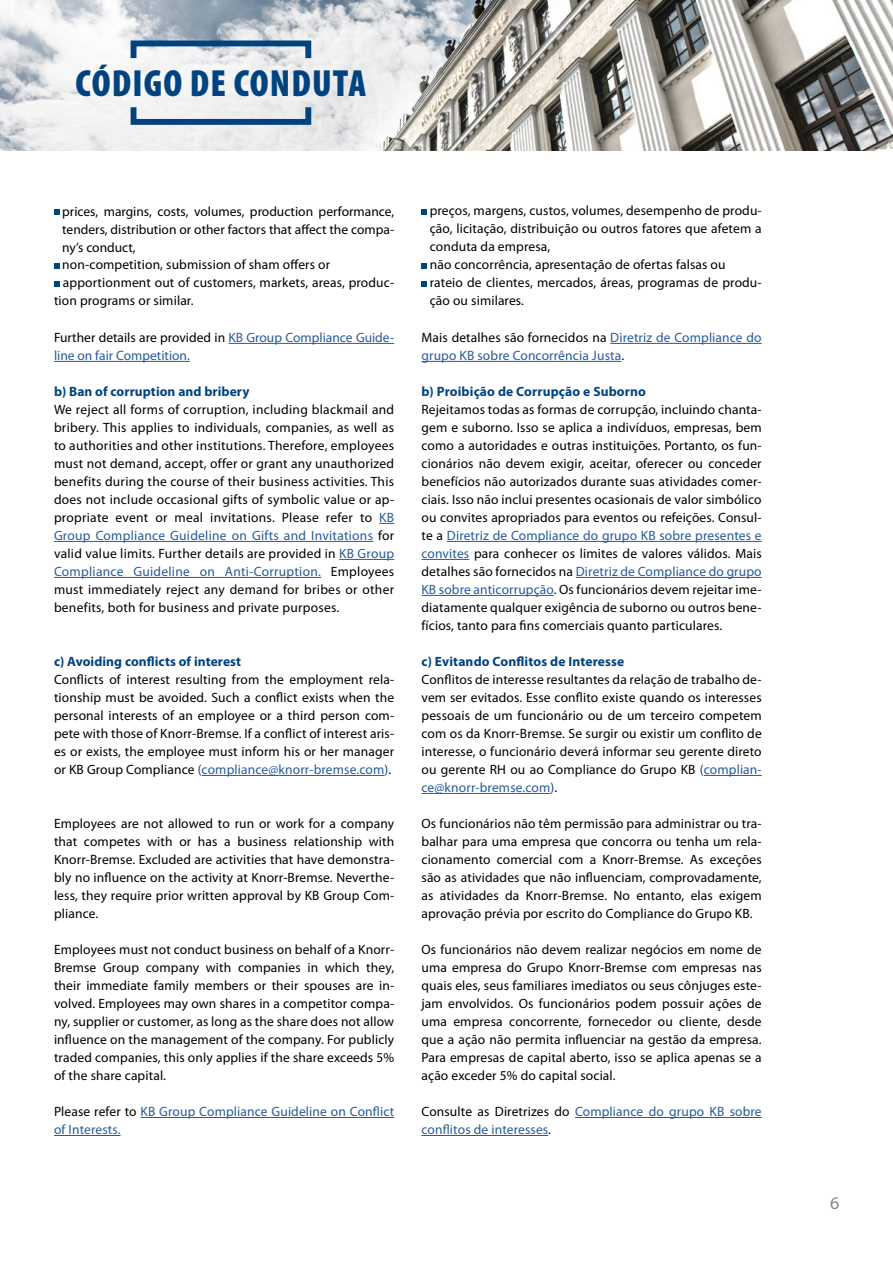
<style>
.page{position:relative;width:893px;height:1263px;background:#fff}
.page>*{position:absolute;margin:0;border:0;box-sizing:border-box;transform-origin:0 0}
.t1{font:900 condensed 37.95px "Myriad Pro";letter-spacing:.03em;color:#004380}
.t2{font:18px "Myriad Pro";color:#878787}
.t3{font:13.5px/18px "Myriad Pro";letter-spacing:.01em;color:#000;text-align:justify}
.t4{font:13.5px/18px "Myriad Pro";letter-spacing:.01em;color:#275b9b}
.t5{font:700 13.5px "Myriad Pro";letter-spacing:.005em;color:#004380}
.s1{color:#000}
.s2{color:#275b9b}
.s3{color:#004380}
</style>
<div class="page">
<img style="left:0;top:0;width:893px;height:151px">
<div style="left:131px;top:41px;width:180px;height:20px;border:6px solid #004380"></div>
<div style="left:131px;top:104px;width:180px;height:21px;border:6px solid #004380"></div>
<hr style="left:229px;top:343px;width:165px;height:1px;background:#275b9b">
<hr style="left:54px;top:361px;width:136px;height:1px;background:#275b9b">
<svg style="left:379px;top:523px;width:15px;height:1px"></svg>
<hr style="left:54px;top:541px;width:319px;height:1px;background:#275b9b">
<hr style="left:339px;top:559px;width:55px;height:1px;background:#275b9b">
<hr style="left:54px;top:577px;width:267px;height:1px;background:#275b9b">
<hr style="left:202px;top:775px;width:182px;height:1px;background:#275b9b">
<hr style="left:141px;top:1117px;width:253px;height:1px;background:#275b9b">
<hr style="left:54px;top:1135px;width:67px;height:1px;background:#275b9b">
<svg style="left:54px;top:209px;width:5px;height:5px"></svg>
<svg style="left:54px;top:263px;width:5px;height:5px"></svg>
<svg style="left:54px;top:281px;width:5px;height:5px"></svg>
<hr style="left:610px;top:343px;width:152px;height:1px;background:#275b9b">
<hr style="left:421px;top:361px;width:200px;height:1px;background:#275b9b">
<hr style="left:447px;top:541px;width:315px;height:1px;background:#275b9b">
<hr style="left:421px;top:559px;width:48px;height:1px;background:#275b9b">
<hr style="left:576px;top:577px;width:186px;height:1px;background:#275b9b">
<hr style="left:421px;top:595px;width:133px;height:1px;background:#275b9b">
<hr style="left:704px;top:775px;width:58px;height:1px;background:#275b9b">
<hr style="left:421px;top:793px;width:130px;height:1px;background:#275b9b">
<hr style="left:575px;top:1117px;width:187px;height:1px;background:#275b9b">
<hr style="left:421px;top:1135px;width:127px;height:1px;background:#275b9b">
<svg style="left:421px;top:209px;width:6px;height:5px"></svg>
<svg style="left:421px;top:263px;width:6px;height:5px"></svg>
<svg style="left:421px;top:281px;width:6px;height:5px"></svg>
<h1 class="t1" style="left:76px;top:62px;width:292px">CÓDIGO DE CONDUTA</h1>
<p class="t3" style="left:62px;top:203px;width:333px">prices, margins, costs, volumes, production performance, tenders, distribution or other factors that affect the compa&shy;ny’s conduct,</p>
<p class="t3" style="left:62px;top:255px;width:269px">non-competition, submission of sham offers or</p>
<p class="t3" style="left:63px;top:273px;width:333px">apportionment out of customers, markets, areas, produc-</p>
<p class="t3" style="left:54px;top:291px;width:141px">tion programs or similar.</p>
<p class="t4" style="left:54px;top:329px;width:342px"><span class="s1">Further details are provided in</span> KB Group Compliance Guide&shy;line on fair Competition.</p>
<p class="t5" style="left:54px;top:384px;width:197px">b) Ban of corruption and bribery</p>
<p class="t3" style="left:54px;top:401px;width:342px">We reject all forms of corruption, including blackmail and bribery. This applies to individuals, companies, as well as to authorities and other institutions. Therefore, employees must not demand, accept, offer or grant any unauthorized benefits during the course of their business activities. This does not include occasional gifts of symbolic value or ap&shy;propriate event or meal invitations. Please refer to <span class="s2">KB Group Compliance Guideline on Gifts and Invitations</span> for valid value limits. Further details are provided in <span class="s2">KB Group Compliance Guideline on Anti-Corruption.</span> Employees must immediately reject any demand for bribes or other benefits, both for business and private purposes.</p>
<p class="t5" style="left:54px;top:654px;width:189px">c) Avoiding conflicts of interest</p>
<p class="t3" style="left:54px;top:671px;width:342px">Conflicts of interest resulting from the employment rela&shy;tionship must be avoided. Such a conflict exists when the personal interests of an employee or a third person com&shy;pete with those of Knorr-Bremse. If a conflict of interest aris&shy;es or exists, the employee must inform his or her manager or KB Group Compliance <span class="s3">(</span><span class="s2">compliance@knorr-bremse.com</span><span class="s3">)</span>.</p>
<p class="t3" style="left:54px;top:815px;width:342px">Employees are not allowed to run or work for a company that competes with or has a business relationship with Knorr-Bremse. Excluded are activities that have demonstra&shy;bly no influence on the activity at Knorr-Bremse. Neverthe&shy;less, they require prior written approval by KB Group Com&shy;pliance.</p>
<p class="t3" style="left:54px;top:941px;width:342px">Employees must not conduct business on behalf of a Knorr-Bremse Group company with companies in which they, their immediate family members or their spouses are in&shy;volved. Employees may own shares in a competitor compa&shy;ny, supplier or customer, as long as the share does not allow influence on the management of the company. For publicly traded companies, this only applies if the share exceeds 5% of the share capital.</p>
<p class="t4" style="left:54px;top:1103px;width:342px"><span class="s1">Please refer to</span> KB Group Compliance Guideline on Conflict of Interests.</p>
<p class="t3" style="left:430px;top:201px;width:333px;text-align:left">preços, margens, custos, volumes, desempenho de produ&shy;ção, licitação, distribuição ou outros fatores que afetem a conduta da empresa,<br>não concorrência, apresentação de ofertas falsas ou rateio de clientes, mercados, áreas, programas de produ&shy;ção ou similares.</p>
<p class="t4" style="left:421px;top:329px;width:342px"><span class="s1">Mais detalhes são fornecidos na</span> Diretriz de Compliance do grupo KB sobre Concorrência Justa<span class="s1">.</span></p>
<p class="t5" style="left:421px;top:384px;width:226px">b) Proibição de Corrupção e Suborno</p>
<p class="t3" style="left:421px;top:401px;width:342px">Rejeitamos todas as formas de corrupção, incluindo chanta&shy;gem e suborno. Isso se aplica a indivíduos, empresas, bem como a autoridades e outras instituições. Portanto, os fun&shy;cionários não devem exigir, aceitar, oferecer ou conceder benefícios não autorizados durante suas atividades comer&shy;ciais. Isso não inclui presentes ocasionais de valor simbólico ou convites apropriados para eventos ou refeições. Consul&shy;te a <span class="s2">Diretriz de Compliance do grupo KB sobre presentes e convites</span> para conhecer os limites de valores válidos. Mais detalhes são fornecidos na <span class="s2">Diretriz de Compliance do grupo KB sobre anticorrupção</span>. Os funcionários devem rejeitar ime&shy;diatamente qualquer exigência de suborno ou outros bene&shy;fícios, tanto para fins comerciais quanto particulares.</p>
<p class="t5" style="left:421px;top:654px;width:204px">c) Evitando Conflitos de Interesse</p>
<p class="t3" style="left:421px;top:671px;width:342px">Conflitos de interesse resultantes da relação de trabalho de&shy;vem ser evitados. Esse conflito existe quando os interesses pessoais de um funcionário ou de um terceiro competem com os da Knorr-Bremse. Se surgir ou existir um conflito de interesse, o funcionário deverá informar seu gerente direto ou gerente RH ou ao Compliance do Grupo KB <span class="s3">(</span><span class="s2">complian&shy;ce@knorr-bremse.com</span><span class="s3">)</span>.</p>
<p class="t3" style="left:421px;top:815px;width:342px">Os funcionários não têm permissão para administrar ou tra&shy;balhar para uma empresa que concorra ou tenha um rela&shy;cionamento comercial com a Knorr-Bremse. As exceções são as atividades que não influenciam, comprovadamente, as atividades da Knorr-Bremse. No entanto, elas exigem aprovação prévia por escrito do Compliance do Grupo KB.</p>
<p class="t3" style="left:421px;top:941px;width:342px">Os funcionários não devem realizar negócios em nome de uma empresa do Grupo Knorr-Bremse com empresas nas quais eles, seus familiares imediatos ou seus cônjuges este&shy;jam envolvidos. Os funcionários podem possuir ações de uma empresa concorrente, fornecedor ou cliente, desde que a ação não permita influenciar na gestão da empresa.<br>Para empresas de capital aberto, isso se aplica apenas se a ação exceder 5% do capital social.</p>
<p class="t4" style="left:421px;top:1103px;width:342px"><span class="s1">Consulte as Diretrizes do</span> Compliance do grupo KB sobre conflitos de interesses<span class="s1">.</span></p>
<h2 class="t2" style="left:830px;top:1193px;width:11px">6</h2>
</div>
